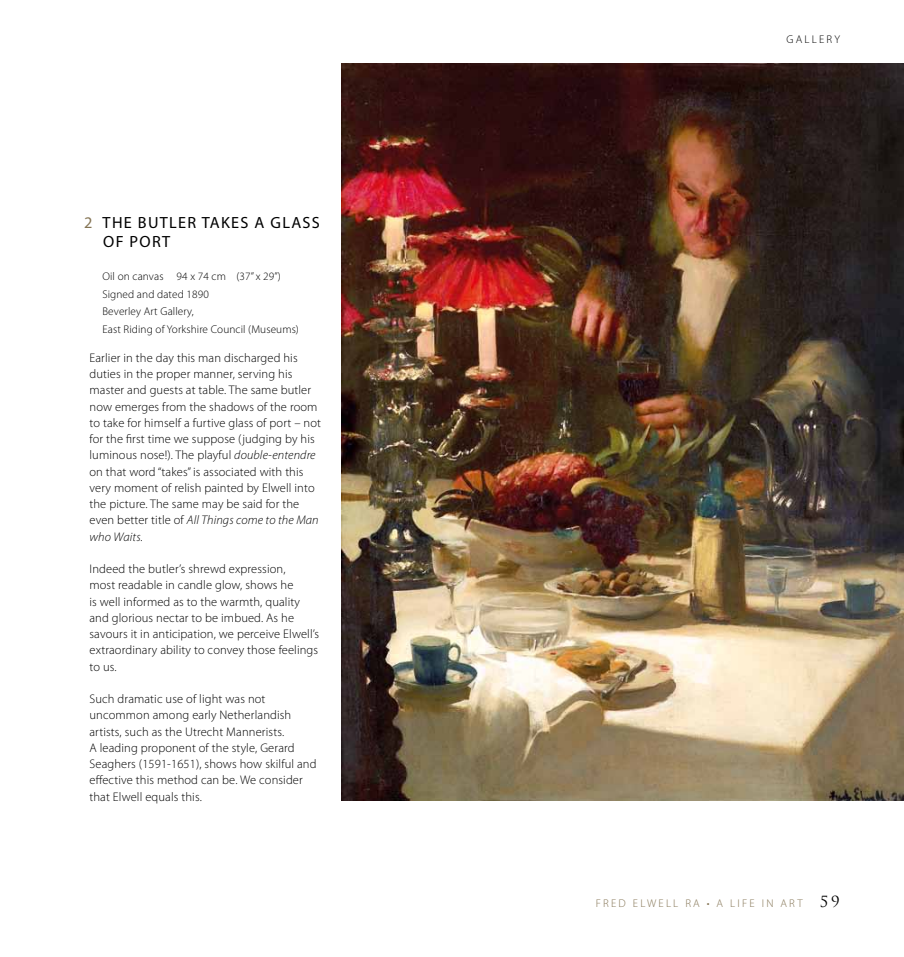
<style>
.page{position:relative;width:904px;height:957px;background:#fff}
.page>*{position:absolute;margin:0;border:0;box-sizing:border-box;transform-origin:0 0}
.t1{font:16.25px/19.5px "Myriad Pro";letter-spacing:.08em;color:#000}
.t2{font:300 12.5px/16.2px "Myriad Pro";letter-spacing:.01em;color:#000}
.t3{font:300 11.25px/17.5px "Myriad Pro";letter-spacing:.01em;color:#000}
.t4{font:300 11.25px "Myriad Pro";letter-spacing:.2em;color:#847454}
.t5{font:300 11.25px "Myriad Pro";letter-spacing:.2em;color:#000}
.s1{color:#847454}
.s2{font-style:italic}
.s3{font-family:"Trajan Pro";font-weight:400;font-size:15px;color:#000}
</style>
<div class="page">
<img style="left:342px;top:64px;width:562px;height:736px">
<h1 class="t1" style="left:103px;top:212px;width:218px;text-indent:-19px"><span class="s1">2</span> THE BUTLER TAKES A GLASS<br>OF PORT</h1>
<p class="t3" style="left:102px;top:268px;width:198px">Oil on canvas 94 x 74 cm (37’’ x 29’’)<br>Signed and dated 1890<br>Beverley Art Gallery,<br>East Riding of Yorkshire Council (Museums)</p>
<p class="t2" style="left:89px;top:350px;width:233px">Earlier in the day this man discharged his duties in the proper manner, serving his master and guests at table. The same butler now emerges from the shadows of the room to take for himself a furtive glass of port – not for the first time we suppose (judging by his luminous nose!). The playful <span class="s2">double-entendre </span>on that word “takes” is associated with this very moment of relish painted by Elwell into the picture. The same may be said for the even better title of <span class="s2">All Things come to the Man who Waits.</span></p>
<p class="t2" style="left:89px;top:561px;width:231px">Indeed the butler’s shrewd expression,<br>most readable in candle glow, shows he<br>is well informed as to the warmth, quality and glorious nectar to be imbued. As he savours it in anticipation, we perceive Elwell’s extraordinary ability to convey those feelings to us.</p>
<p class="t2" style="left:89px;top:691px;width:228px">Such dramatic use of light was not uncommon among early Netherlandish artists, such as the Utrecht Mannerists.<br>A leading proponent of the style, Gerard Seaghers (1591-1651), shows how skilful and effective this method can be. We consider that Elwell equals this.</p>
<p class="t5" style="left:786px;top:33px;width:55px">GALLERY</p>
<p class="t4" style="left:595px;top:897px;width:246px">FRED ELWELL RA • A LIFE IN ART <span class="s3">59</span></p>
</div>
